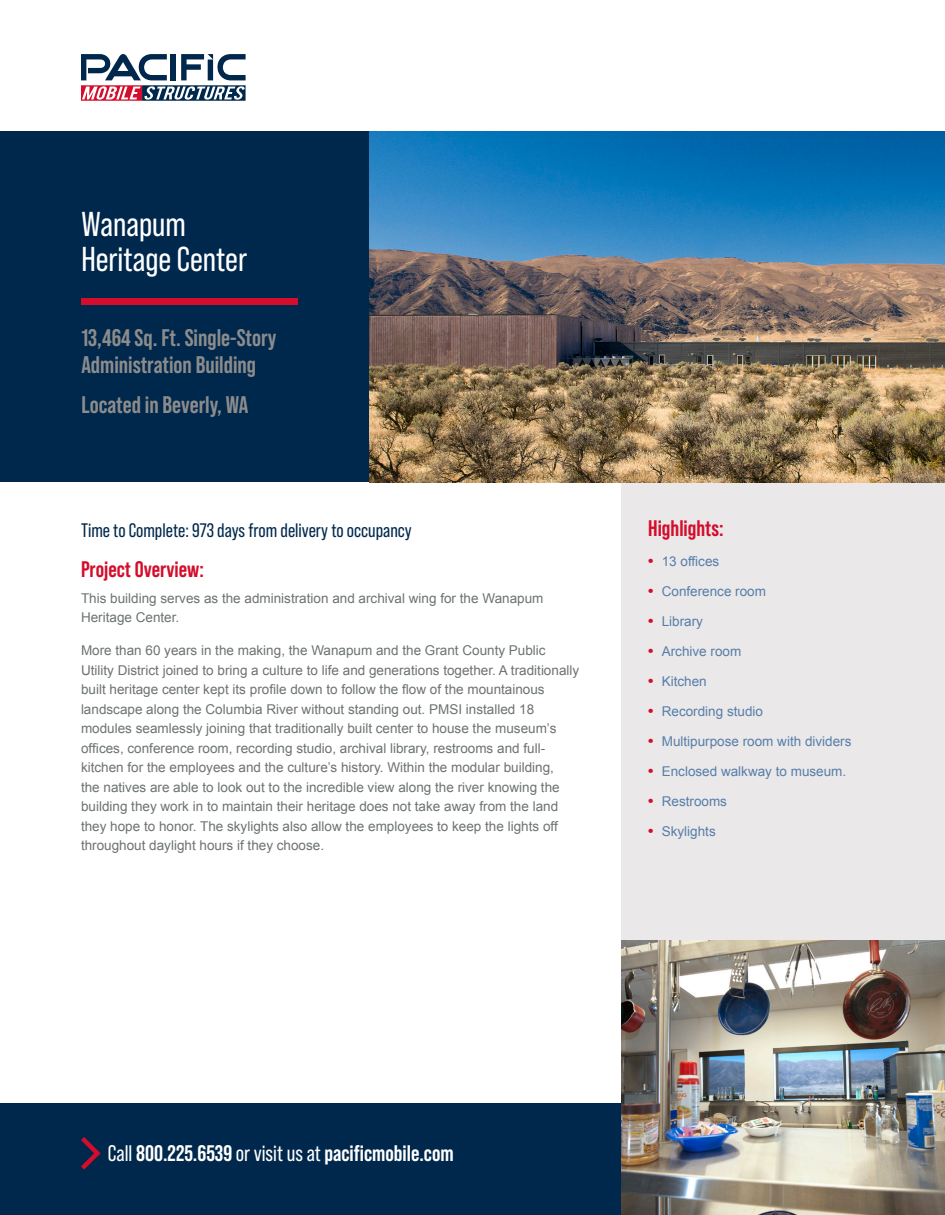
<style>
.page{position:relative;width:945px;height:1215px;background:#fff}
.page>*{position:absolute;margin:0;border:0;box-sizing:border-box;transform-origin:0 0}
.t1{font:34.5px/34.5px "Bebas Neue Pro";color:#fff}
.t2{font:700 24px/27px "Bebas Neue Pro";color:#8c8c8c}
.t3{font:700 22.5px "Bebas Neue Pro";color:#fff}
.t4{font:700 22.5px "Bebas Neue Pro";color:#d30d2b}
.t5{font:19.5px "Bebas Neue Pro";color:#00284c}
.t6{font:13.5px/19.5px "Arial";color:#6d7272}
.t7{font:13.5px "Arial";color:#567ea9}
.s1{font-weight:700;font-size:15px;color:#d30d2b}
.s2{font-weight:400}
</style>
<div class="page">
<div style="left:621px;top:482px;width:324px;height:621px;background:#ebe8e9"></div>
<div style="left:0;top:131px;width:370px;height:351px;background:#00284c"></div>
<div style="left:81px;top:298px;width:216px;height:7px;background:#d30d2b"></div>
<img style="left:370px;top:131px;width:575px;height:351px">
<div style="left:0;top:1103px;width:945px;height:112px;background:#00284c"></div>
<svg style="left:81px;top:1137px;width:19px;height:33px"></svg>
<img style="left:621px;top:940px;width:324px;height:275px">
<svg style="left:81px;top:54px;width:165px;height:47px"></svg>
<p class="t1" style="left:81px;top:207px;width:167px">Wanapum<br>Heritage Center</p>
<p class="t2" style="left:81px;top:323px;width:197px">13,464 Sq. Ft. Single-Story<br>Administration Building</p>
<p class="t2" style="left:81px;top:391px;width:169px">Located in Beverly, WA</p>
<p class="t5" style="left:81px;top:519px;width:332px">Time to Complete: 973 days from delivery to occupancy</p>
<p class="t4" style="left:81px;top:556px;width:124px">Project Overview:</p>
<p class="t6" style="left:81px;top:588px;width:464px">This building serves as the administration and archival wing for the Wanapum<br>Heritage Center.</p>
<p class="t6" style="left:81px;top:641px;width:500px">More than 60 years in the making, the Wanapum and the Grant County Public Utility District joined to bring a culture to life and generations together. A traditionally built heritage center kept its profile down to follow the flow of the mountainous landscape along the Columbia River without standing out. PMSI installed 18 modules seamlessly joining that traditionally built center to house the museum’s offices, conference room, recording studio, archival library, restrooms and full&shy;kitchen for the employees and the culture’s history. Within the modular building,<br>the natives are able to look out to the incredible view along the river knowing the building they work in to maintain their heritage does not take away from the land they hope to honor. The skylights also allow the employees to keep the lights off throughout daylight hours if they choose.</p>
<p class="t4" style="left:648px;top:516px;width:77px">Highlights:</p>
<p class="t7" style="left:648px;top:553px;width:73px"><span class="s1">•</span> 13 offices</p>
<p class="t7" style="left:648px;top:583px;width:119px"><span class="s1">•</span> Conference room</p>
<p class="t7" style="left:648px;top:613px;width:56px"><span class="s1">•</span> Library</p>
<p class="t7" style="left:648px;top:643px;width:95px"><span class="s1">•</span> Archive room</p>
<p class="t7" style="left:648px;top:673px;width:60px"><span class="s1">•</span> Kitchen</p>
<p class="t7" style="left:648px;top:703px;width:116px"><span class="s1">•</span> Recording studio</p>
<p class="t7" style="left:648px;top:733px;width:205px"><span class="s1">•</span> Multipurpose room with dividers</p>
<p class="t7" style="left:648px;top:763px;width:200px"><span class="s1">•</span> Enclosed walkway to museum.</p>
<p class="t7" style="left:648px;top:793px;width:80px"><span class="s1">•</span> Restrooms</p>
<p class="t7" style="left:648px;top:823px;width:69px"><span class="s1">•</span> Skylights</p>
<p class="t3" style="left:108px;top:1141px;width:347px"><span class="s2">Call</span> 800.225.6539 <span class="s2">or visit us at</span> pacificmobile.com</p>
</div>
